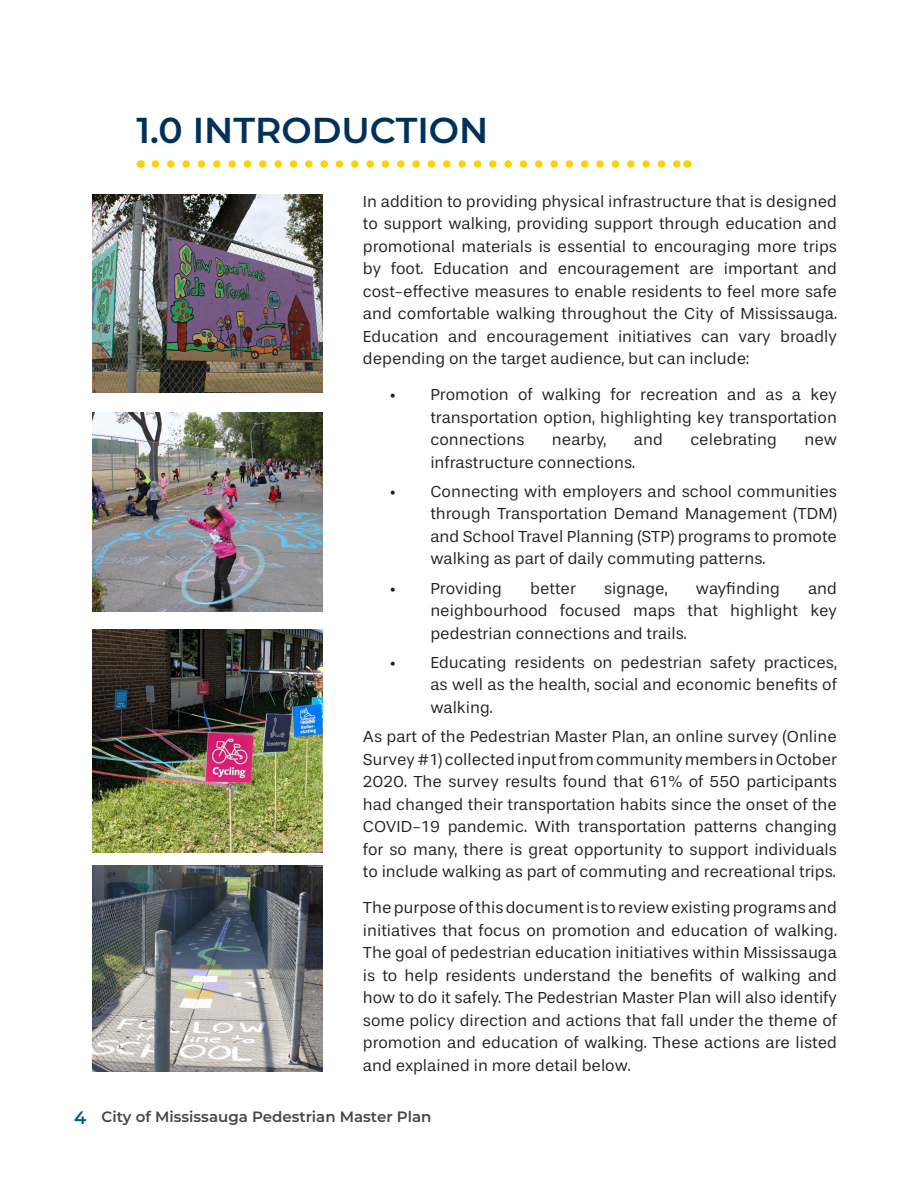
<style>
.page{position:relative;width:918px;height:1188px;background:#fff}
.page>*{position:absolute;margin:0;border:0;box-sizing:border-box;transform-origin:0 0}
.Heading_1{font:600 36px "Montserrat";color:#003259}
.Body_Text{font:16.5px/22.5px "Stevie Sans";color:#231f20;text-align:justify}
.t1{font:600 15px "Montserrat";color:#454647}
.s1{font-size:18px;color:#005b8c}
</style>
<div class="page">
<svg style="left:155px;top:160px;width:524px;height:8px"></svg>
<img style="left:93px;top:194px;width:230px;height:199px">
<img style="left:93px;top:412px;width:230px;height:199px">
<img style="left:93px;top:629px;width:230px;height:224px">
<img style="left:93px;top:865px;width:230px;height:206px">
<p class="Heading_1" style="left:136px;top:105px;width:353px">1.0 INTRODUCTION</p>
<p class="Body_Text" style="left:363px;top:190px;width:476px">In addition to providing physical infrastructure that is designed to support walking, providing support through education and promotional materials is essential to encouraging more trips by foot. Education and encouragement are important and cost-effective measures to enable residents to feel more safe and comfortable walking throughout the City of Mississauga.<br>Education and encouragement initiatives can vary broadly depending on the target audience, but can include:</p>
<p class="Body_Text" style="left:430px;top:383px;width:408px;text-indent:-40px">• Promotion of walking for recreation and as a key transportation option, highlighting key transportation connections</p>
<p class="Body_Text" style="left:552px;top:428px;width:56px">nearby,</p>
<p class="Body_Text" style="left:634px;top:428px;width:30px">and</p>
<p class="Body_Text" style="left:690px;top:428px;width:88px">celebrating</p>
<p class="Body_Text" style="left:804px;top:428px;width:34px">new</p>
<p class="Body_Text" style="left:430px;top:451px;width:206px">infrastructure connections.</p>
<p class="Body_Text" style="left:430px;top:480px;width:408px;text-indent:-40px">• Connecting with employers and school communities through Transportation Demand Management (TDM) and School Travel Planning (STP) programs to promote walking as part of daily commuting patterns.</p>
<p class="Body_Text" style="left:390px;top:577px;width:114px">• Providing</p>
<p class="Body_Text" style="left:530px;top:577px;width:47px">better</p>
<p class="Body_Text" style="left:604px;top:577px;width:65px">signage,</p>
<p class="Body_Text" style="left:696px;top:577px;width:85px">wayfinding</p>
<p class="Body_Text" style="left:430px;top:577px;width:408px;text-indent:378px">and neighbourhood focused maps that highlight key pedestrian connections and trails.</p>
<p class="Body_Text" style="left:430px;top:651px;width:408px;text-indent:-40px">• Educating residents on pedestrian safety practices, as well as the health, social and economic benefits of walking.</p>
<p class="Body_Text" style="left:363px;top:725px;width:476px">As part of the Pedestrian Master Plan, an online survey (Online Survey #1) collected input from community members in October 2020. The survey results found that 61% of 550 participants had changed their transportation habits since the onset of the COVID-19 pandemic. With transportation patterns changing for so many, there is great opportunity to support individuals to include walking as part of commuting and recreational trips.</p>
<p class="Body_Text" style="left:363px;top:896px;width:476px">The purpose of this document is to review existing programs and initiatives that focus on promotion and education of walking.<br>The goal of pedestrian education initiatives within Mississauga is to help residents understand the benefits of walking and how to do it safely. The Pedestrian Master Plan will also identify some policy direction and actions that fall under the theme of promotion and education of walking. These actions are listed and explained in more detail below.</p>
<p class="t1" style="left:74px;top:1106px;width:359px"><span class="s1">4</span> City of Mississauga Pedestrian Master Plan</p>
</div>
